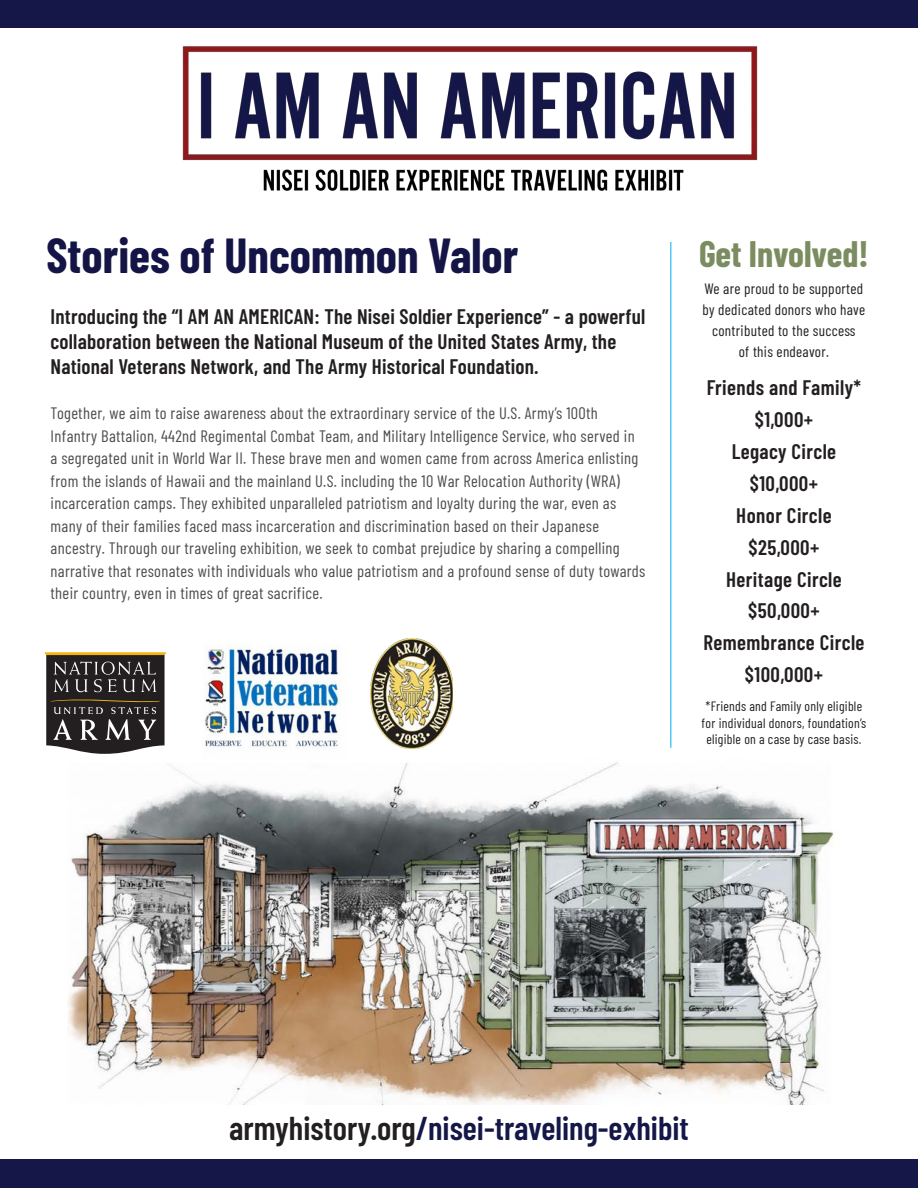
<style>
.page{position:relative;width:918px;height:1188px;background:#fff}
.page>*{position:absolute;margin:0;border:0;box-sizing:border-box;transform-origin:0 0}
.t1{font:700 48px "Barlow Condensed";color:#141546}
.t2{font:700 36px "Barlow Condensed";letter-spacing:-.005em;color:#7b8c60}
.t3{font:600 33px "Barlow Condensed";color:#151748}
.t4{font:600 21px/25.2px "Barlow Condensed";letter-spacing:.01em;color:#231f20}
.t5{font:16.5px/22.5px "Barlow Condensed";letter-spacing:.02em;color:#4d4d4f}
.t6{font:15px/21px "Barlow Condensed";letter-spacing:.02em;color:#231f20;text-align:center}
.t7{font:13.5px/16.2px "Barlow Condensed";letter-spacing:.02em;color:#231f20;text-align:center}
.s1{color:#231f20}
</style>
<div class="page">
<img style="left:68px;top:763px;width:767px;height:342px">
<div style="left:0;top:589px;width:228px;height:226px;background:#fff"></div>
<svg style="left:44px;top:652px;width:123px;height:102px;background:#4f4a45"></svg>
<img style="left:137px;top:27px;width:666px;height:164px">
<img style="left:204px;top:644px;width:137px;height:104px">
<img style="left:371px;top:639px;width:82px;height:110px">
<hr style="left:670px;top:242px;width:2px;height:506px;background:#51caf5">
<div style="left:0;top:0;width:918px;height:27px;background:#151748"></div>
<div style="left:0;top:1160px;width:918px;height:28px;background:#151748"></div>
<p class="t1" style="left:46px;top:226px;width:474px">Stories of Uncommon Valor</p>
<p class="t4" style="left:51px;top:302px;width:596px">Introducing the “I AM AN AMERICAN: The Nisei Soldier Experience” - a powerful collaboration between the National Museum of the United States Army, the<br>National Veterans Network, and The Army Historical Foundation.</p>
<p class="t5" style="left:51px;top:401px;width:596px">Together, we aim to raise awareness about the extraordinary service of the U.S. Army’s 100th Infantry Battalion, 442nd Regimental Combat Team, and Military Intelligence Service, who served in a segregated unit in World War II. These brave men and women came from across America enlisting from the islands of Hawaii and the mainland U.S. including the 10 War Relocation Authority (WRA) incarceration camps. They exhibited unparalleled patriotism and loyalty during the war, even as many of their families faced mass incarceration and discrimination based on their Japanese ancestry. Through our traveling exhibition, we seek to combat prejudice by sharing a compelling narrative that resonates with individuals who value patriotism and a profound sense of duty towards their country, even in times of great sacrifice.</p>
<p class="t2" style="left:699px;top:231px;width:171px">Get Involved!</p>
<p class="t6" style="left:703px;top:277px;width:164px">We are proud to be supported by dedicated donors who have contributed to the success<br>of this endeavor.</p>
<p class="t4" style="left:707px;top:373px;width:156px">Friends and Family*</p>
<p class="t4" style="left:755px;top:405px;width:60px">$1,000+</p>
<p class="t4" style="left:732px;top:437px;width:106px">Legacy Circle</p>
<p class="t4" style="left:750px;top:469px;width:70px">$10,000+</p>
<p class="t4" style="left:736px;top:501px;width:97px">Honor Circle</p>
<p class="t4" style="left:749px;top:533px;width:72px">$25,000+</p>
<p class="t4" style="left:726px;top:565px;width:117px">Heritage Circle</p>
<p class="t4" style="left:748px;top:597px;width:73px">$50,000+</p>
<p class="t4" style="left:703px;top:629px;width:163px">Remembrance Circle</p>
<p class="t4" style="left:745px;top:661px;width:80px">$100,000+</p>
<p class="t7" style="left:702px;top:697px;width:166px">*Friends and Family only eligible for individual donors, foundation’s eligible on a case by case basis.</p>
<p class="t3" style="left:229px;top:1104px;width:461px"><span class="s1">armyhistory.org</span>/nisei-traveling-exhibit</p>
</div>
